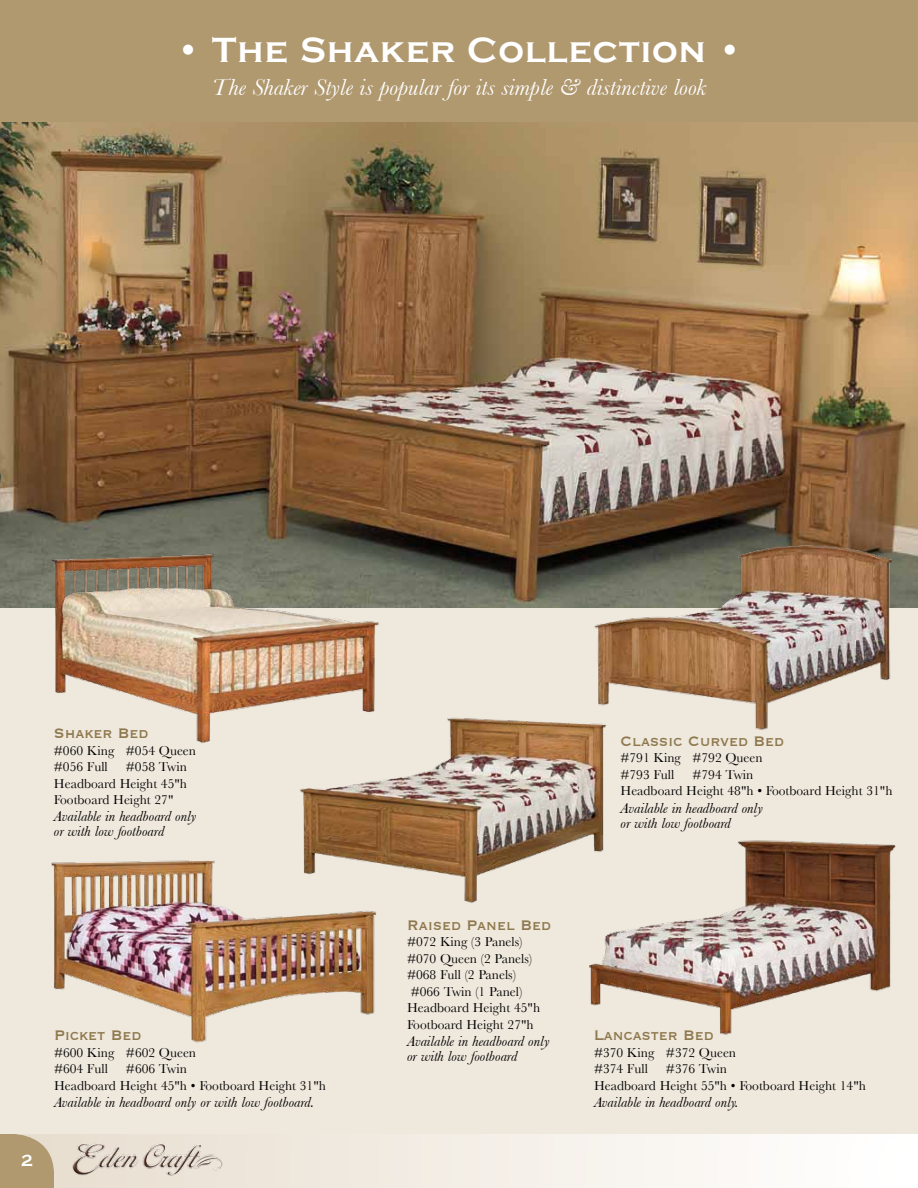
<style>
.page{position:relative;width:918px;height:1188px;background:#fff}
.page>*{position:absolute;margin:0;border:0;box-sizing:border-box;transform-origin:0 0}
.t1{font:700 36px "Copperplate Gothic";letter-spacing:.03em;color:#fff}
.t2{font:italic 24px "Baskerville";color:#fff}
.t3{font:18px "Copperplate";color:#8e784d;scale:.9 1}
.t4{font:700 16.5px "Copperplate Gothic";color:#fff}
.t5{font:italic 15px/15px "Baskerville";color:#000}
.t6{font:13.5px/16.5px "Baskerville";color:#000}
</style>
<div class="page">
<div style="left:0;top:608px;width:918px;height:526px;background:#efe8dd"></div>
<div style="left:0;top:1134px;width:918px;height:54px;background:linear-gradient(to right,#e7dccd,#fff)"></div>
<svg style="left:0;top:1134px;width:54px;height:54px"></svg>
<img style="left:66px;top:1136px;width:163px;height:46px">
<img style="left:0;top:122px;width:918px;height:486px">
<img style="left:584px;top:830px;width:317px;height:216px">
<img style="left:268px;top:676px;width:363px;height:242px">
<img style="left:590px;top:541px;width:310px;height:191px">
<img style="left:48px;top:554px;width:332px;height:194px">
<img style="left:38px;top:852px;width:346px;height:193px">
<div style="left:0;top:0;width:918px;height:122px;background:#b0986f"></div>
<h1 class="t1" style="left:176px;top:30px;width:567px">• The Shaker Collection •</h1>
<h2 class="t2" style="left:212px;top:73px;width:496px">The Shaker Style is popular for its simple &amp; distinctive look</h2>
<h3 class="t3" style="left:54px;top:722px;width:107px">Shaker Bed</h3>
<p class="t6" style="left:54px;top:742px;width:144px">#060 King #054 Queen #056 Full</p>
<p class="t6" style="left:54px;top:758px;width:135px;text-align:justify;text-indent:72px">#058 Twin Headboard Height 45"h Footboard Height 27"</p>
<p class="t5" style="left:54px;top:809px;width:144px">Available in headboard only or with low footboard</p>
<p class="t4" style="left:21px;top:1151px;width:13px">2</p>
<h3 class="t3" style="left:54px;top:1024px;width:99px">Picket Bed</h3>
<p class="t6" style="left:54px;top:1044px;width:144px">#600 King #602 Queen #604 Full</p>
<p class="t6" style="left:54px;top:1061px;width:274px;text-indent:72px">#606 Twin<br>Headboard Height 45"h • Footboard Height 31"h</p>
<p class="t5" style="left:54px;top:1094px;width:262px">Available in headboard only or with low footboard.</p>
<h3 class="t3" style="left:407px;top:913px;width:162px">Raised Panel Bed</h3>
<p class="t6" style="left:407px;top:934px;width:135px">#072 King (3 Panels) #070 Queen (2 Panels) #068 Full (2 Panels) #066 Twin (1 Panel)<br>Headboard Height 45"h<br>Footboard Height 27"h</p>
<p class="t5" style="left:407px;top:1034px;width:144px">Available in headboard only or with low footboard</p>
<h3 class="t3" style="left:621px;top:729px;width:183px">Classic Curved Bed</h3>
<p class="t6" style="left:621px;top:750px;width:144px">#791 King #792 Queen #793 Full</p>
<p class="t6" style="left:621px;top:766px;width:274px;text-indent:72px">#794 Twin<br>Headboard Height 48"h • Footboard Height 31"h</p>
<p class="t5" style="left:621px;top:800px;width:144px">Available in headboard only or with low footboard</p>
<h3 class="t3" style="left:594px;top:1024px;width:135px">Lancaster Bed</h3>
<p class="t6" style="left:594px;top:1044px;width:144px">#370 King #372 Queen #374 Full</p>
<p class="t6" style="left:594px;top:1061px;width:274px;text-indent:72px">#376 Twin<br>Headboard Height 55"h • Footboard Height 14"h</p>
<p class="t5" style="left:594px;top:1094px;width:146px">Available in headboard only.</p>
</div>
